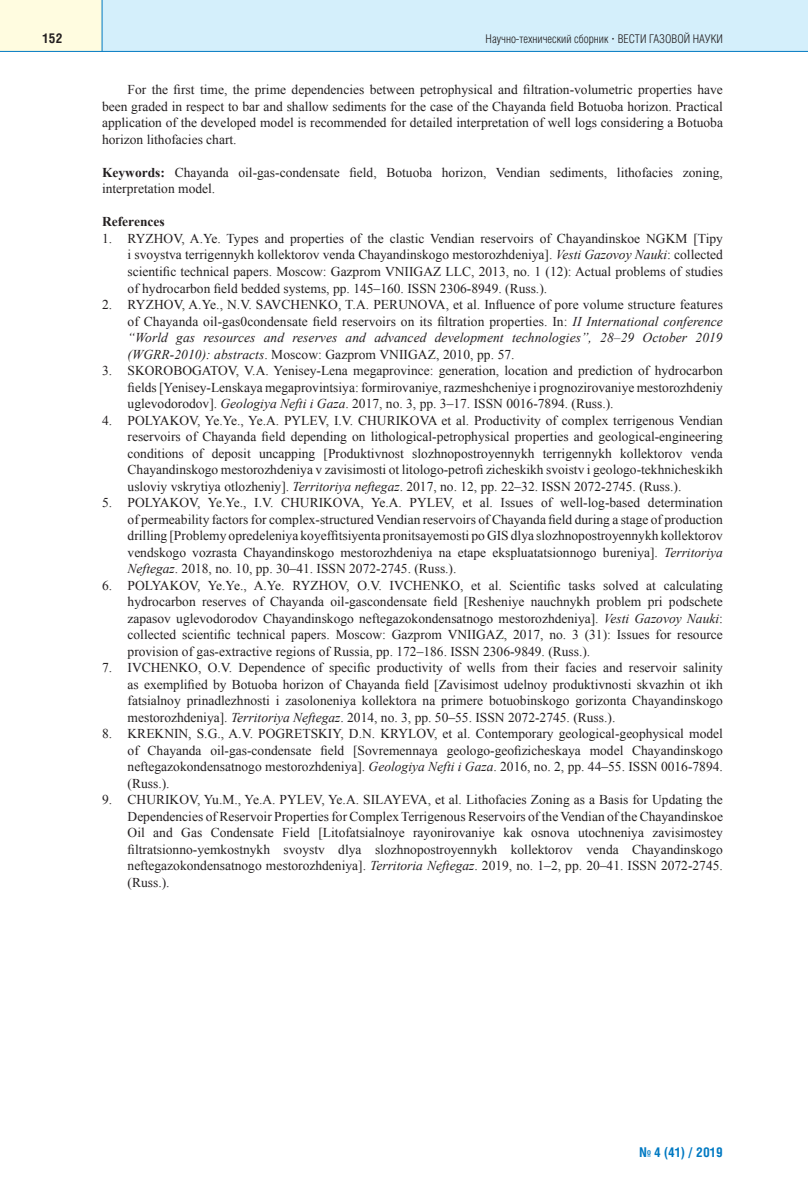
<style>
.page{position:relative;width:808px;height:1191px;background:#fff}
.page>*{position:absolute;margin:0;border:0;box-sizing:border-box;transform-origin:0 0}
.t1{font:13.5px/16.5px "Times New Roman";color:#231f20;text-align:justify}
.t2{font:700 13.5px "Helios Cond";color:#0079c2}
.t3{font:700 13.5px "Times New Roman";color:#231f20}
.t4{font:700 13.5px "Helios Cond";color:#231f20}
.t5{font:300 12px "Helios Cond";color:#231f20}
.s1{font-family:"Times New Roman";font-weight:700}
.s2{font-weight:700}
.s3{font-style:italic}
</style>
<div class="page">
<div style="left:102px;top:0;width:706px;height:51px;background:#d4effb"></div>
<div style="left:0;top:0;width:102px;height:51px;background:#fffce0"></div>
<hr style="left:0;top:51px;width:808px;height:1px;background:#0079c2">
<hr style="left:102px;top:0;width:1px;height:51px;background:#0079c2">
<p class="t4" style="left:43px;top:33px;width:21px">152</p>
<p class="t5" style="left:486px;top:34px;width:239px">Научно-технический сборник <span class="s1">·</span> ВЕСТИ ГАЗОВОЙ НАУКИ</p>
<p class="t1" style="left:102px;top:82px;width:622px;text-indent:26px">For the first time, the prime dependencies between petrophysical and filtration-volumetric properties have been graded in respect to bar and shallow sediments for the case of the Chayanda field Botuoba horizon. Practical application of the developed model is recommended for detailed interpretation of well logs considering a Botuoba horizon lithofacies chart.</p>
<p class="t1" style="left:102px;top:164px;width:622px"><span class="s2">Keywords:</span> Chayanda oil-gas-condensate field, Botuoba horizon, Vendian sediments, lithofacies zoning, interpretation model.</p>
<p class="t3" style="left:102px;top:214px;width:64px">References</p>
<p class="t1" style="left:128px;top:230px;width:597px;text-indent:-26px">1. RYZHOV, A.Ye. Types and properties of the clastic Vendian reservoirs of Chayandinskoe NGKM [Tipy i svoystva terrigennykh kollektorov venda Chayandinskogo mestorozhdeniya]. <span class="s3">Vesti Gazovoy Nauki</span>: collected scientific technical papers. Moscow: Gazprom VNIIGAZ LLC, 2013, no. 1 (12): Actual problems of studies of hydrocarbon field bedded systems, pp. 145–160. ISSN 2306-8949. (Russ.).</p>
<p class="t1" style="left:128px;top:296px;width:597px;text-indent:-26px">2. RYZHOV, A.Ye., N.V. SAVCHENKO, T.A. PERUNOVA, et al. Influence of pore volume structure features of Chayanda oil-gas0condensate field reservoirs on its filtration properties. In: <span class="s3">II International conference “World gas resources and reserves and advanced development technologies”, 28–29 October 2019 (WGRR-2010): abstracts</span>. Moscow: Gazprom VNIIGAZ, 2010, pp. 57.</p>
<p class="t1" style="left:128px;top:362px;width:597px;text-indent:-26px">3. SKOROBOGATOV, V.A. Yenisey-Lena megaprovince: generation, location and prediction of hydrocarbon fields [Yenisey-Lenskaya megaprovintsiya: formirovaniye, razmeshcheniye i prognozirovaniye mestorozhdeniy uglevodorodov]. <span class="s3">Geologiya Nefti i Gaza</span>. 2017, no. 3, pp. 3–17. ISSN 0016-7894. (Russ.).</p>
<p class="t1" style="left:128px;top:412px;width:597px;text-indent:-26px">4. POLYAKOV, Ye.Ye., Ye.A. PYLEV, I.V. CHURIKOVA et al. Productivity of complex terrigenous Vendian reservoirs of Chayanda field depending on lithological-petrophysical properties and geological-engineering conditions of deposit uncapping [Produktivnost slozhnopostroyennykh terrigennykh kollektorov venda Chayandinskogo mestorozhdeniya v zavisimosti ot litologo-petrofi zicheskikh svoistv i geologo-tekhnicheskikh usloviy vskrytiya otlozheniy]. <span class="s3">Territoriya neftegaz</span>. 2017, no. 12, pp. 22–32. ISSN 2072-2745. (Russ.).</p>
<p class="t1" style="left:128px;top:494px;width:597px;text-indent:-26px">5. POLYAKOV, Ye.Ye., I.V. CHURIKOVA, Ye.A. PYLEV, et al. Issues of well-log-based determination of permeability factors for complex-structured Vendian reservoirs of Chayanda field during a stage of production drilling [Problemy opredeleniya koyeffitsiyenta pronitsayemosti po GIS dlya slozhnopostroyennykh kollektorov vendskogo vozrasta Chayandinskogo mestorozhdeniya na etape ekspluatatsionnogo bureniya]. <span class="s3">Territoriya Neftegaz</span>. 2018, no. 10, pp. 30–41. ISSN 2072-2745. (Russ.).</p>
<p class="t1" style="left:128px;top:577px;width:597px;text-indent:-26px">6. POLYAKOV, Ye.Ye., A.Ye. RYZHOV, O.V. IVCHENKO, et al. Scientific tasks solved at calculating hydrocarbon reserves of Chayanda oil-gascondensate field [Resheniye nauchnykh problem pri podschete zapasov uglevodorodov Chayandinskogo neftegazokondensatnogo mestorozhdeniya]. <span class="s3">Vesti Gazovoy Nauki</span>: collected scientific technical papers. Moscow: Gazprom VNIIGAZ, 2017, no. 3 (31): Issues for resource provision of gas-extractive regions of Russia, pp. 172–186. ISSN 2306-9849. (Russ.).</p>
<p class="t1" style="left:128px;top:659px;width:597px;text-indent:-26px">7. IVCHENKO, O.V. Dependence of specific productivity of wells from their facies and reservoir salinity as exemplified by Botuoba horizon of Chayanda field [Zavisimost udelnoy produktivnosti skvazhin ot ikh fatsialnoy prinadlezhnosti i zasoloneniya kollektora na primere botuobinskogo gorizonta Chayandinskogo mestorozhdeniya]. <span class="s3">Territoriya Neftegaz</span>. 2014, no. 3, pp. 50–55. ISSN 2072-2745. (Russ.).</p>
<p class="t1" style="left:128px;top:725px;width:597px;text-indent:-26px">8. KREKNIN, S.G., A.V. POGRETSKIY, D.N. KRYLOV, et al. Contemporary geological-geophysical model of Chayanda oil-gas-condensate field [Sovremennaya geologo-geofizicheskaya model Chayandinskogo neftegazokondensatnogo mestorozhdeniya]. <span class="s3">Geologiya Nefti i Gaza</span>. 2016, no. 2, pp. 44–55. ISSN 0016-7894. (Russ.).</p>
<p class="t1" style="left:128px;top:791px;width:597px;text-indent:-26px">9. CHURIKOV, Yu.M., Ye.A. PYLEV, Ye.A. SILAYEVA, et al. Lithofacies Zoning as a Basis for Updating the Dependencies of Reservoir Properties for Complex Terrigenous Reservoirs of the Vendian of the Chayandinskoe Oil and Gas Condensate Field [Litofatsialnoye rayonirovaniye kak osnova utochneniya zavisimostey filtratsionno-yemkostnykh svoystv dlya slozhnopostroyennykh kollektorov venda Chayandinskogo neftegazokondensatnogo mestorozhdeniya]. <span class="s3">Territoria Neftegaz</span>. 2019, no. 1–2, pp. 20–41. ISSN 2072-2745. (Russ.).</p>
<p class="t2" style="left:639px;top:1147px;width:85px">№ 4 (41) / 2019</p>
</div>
